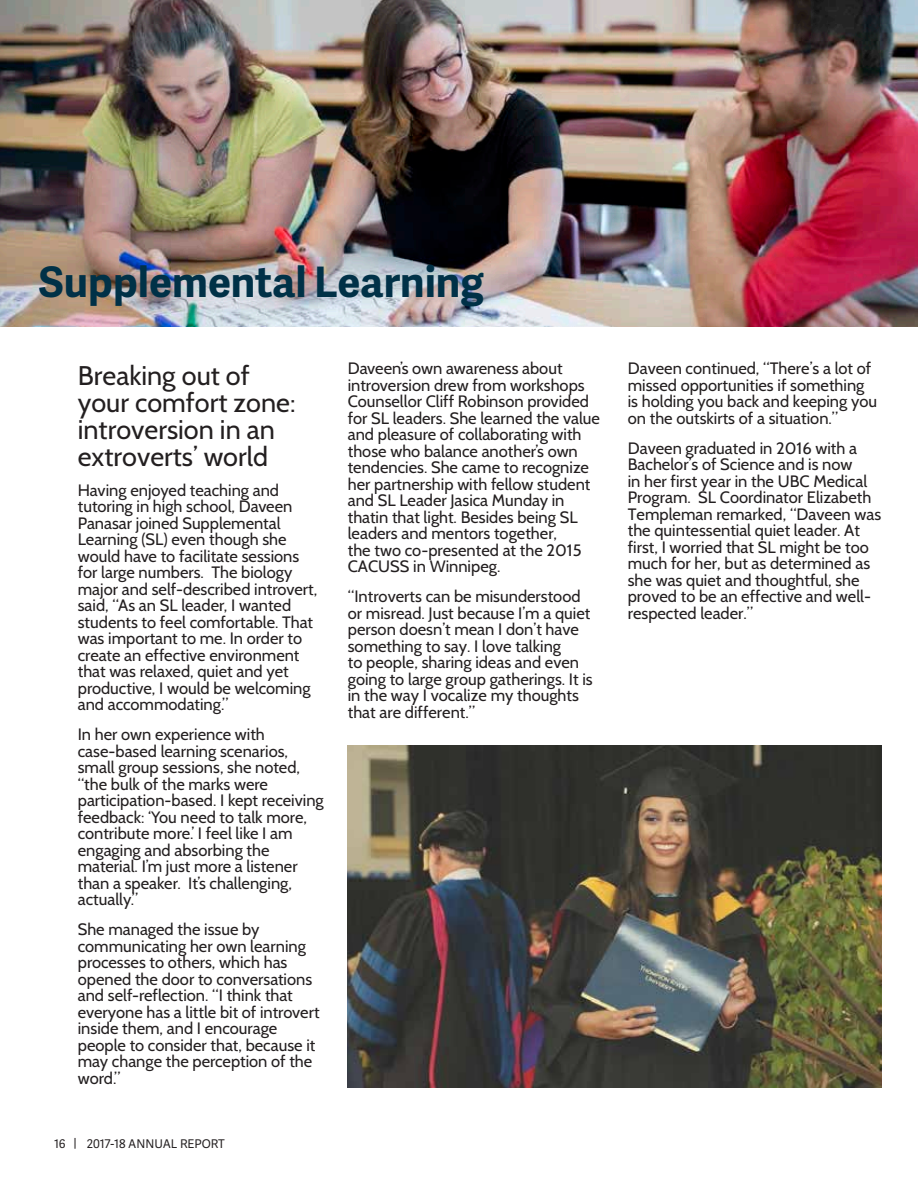
<style>
.page{position:relative;width:918px;height:1188px;background:#fff}
.page>*{position:absolute;margin:0;border:0;box-sizing:border-box;transform-origin:0 0}
.t1{font:700 42px "Adelle Sans";color:#003147}
.t2{font:27px/27px "Cabin";color:#231f20}
.t3{font:16.5px/16.5px "Cabin";color:#231f20}
.t4{font:12px "Adelle Sans";color:#231f20}
</style>
<div class="page">
<img style="left:0;top:0;width:918px;height:326px">
<img style="left:348px;top:746px;width:534px;height:341px">
<h1 class="t1" style="left:39px;top:252px;width:447px">Supplemental Learning</h1>
<h2 class="t2" style="left:78px;top:361px;width:219px">Breaking out of your comfort zone: introversion in an extroverts’ world</h2>
<p class="t3" style="left:78px;top:481px;width:241px">Having enjoyed teaching and tutoring in high school, Daveen<br>Panasar joined Supplemental<br>Learning (SL) even though she would have to facilitate sessions for large numbers. The biology major and self-described introvert, said, “As an SL leader, I wanted students to feel comfortable. That was important to me. In order to create an effective environment that was relaxed, quiet and yet productive, I would be welcoming and accommodating.”</p>
<p class="t3" style="left:78px;top:726px;width:247px">In her own experience with case-based learning scenarios, small group sessions, she noted, “the bulk of the marks were participation-based. I kept receiving feedback: ‘You need to talk more, contribute more.’ I feel like I am engaging and absorbing the material. I’m just more a listener than a speaker. It’s challenging, actually.”</p>
<p class="t3" style="left:78px;top:921px;width:243px">She managed the issue by communicating her own learning processes to others, which has opened the door to conversations and self-reflection. “I think that everyone has a little bit of introvert inside them, and I encourage people to consider that, because it may change the perception of the word.”</p>
<p class="t4" style="left:54px;top:1135px;width:175px">16 | 2016 17 ANNUAL REPORT</p>
<p class="t4" style="left:87px;top:1135px;width:139px">2017-18 ANNUAL REPORT</p>
<p class="t3" style="left:348px;top:360px;width:254px">Daveen’s own awareness about introversion drew from workshops<br>Counsellor Cliff Robinson provided for SL leaders. She learned the value and pleasure of collaborating with those who balance another’s own tendencies. She came to recognize her partnership with fellow student and SL Leader Jasica Munday in thatin that light. Besides being SL leaders and mentors together,<br>the two co-presented at the 2015<br>CACUSS in Winnipeg.</p>
<p class="t3" style="left:348px;top:588px;width:246px">“Introverts can be misunderstood or misread. Just because I’m a quiet person doesn’t mean I don’t have something to say. I love talking<br>to people, sharing ideas and even going to large group gatherings. It is in the way I vocalize my thoughts that are different.”</p>
<p class="t3" style="left:628px;top:360px;width:251px">Daveen continued, “There’s a lot of missed opportunities if something is holding you back and keeping you on the outskirts of a situation.”</p>
<p class="t3" style="left:628px;top:440px;width:255px">Daveen graduated in 2016 with a<br>Bachelor’s of Science and is now<br>in her first year in the UBC Medical<br>Program. SL Coordinator Elizabeth<br>Templeman remarked, “Daveen was the quintessential quiet leader. At first, I worried that SL might be too much for her, but as determined as she was quiet and thoughtful, she proved to be an effective and well&shy;respected leader.”</p>
</div>
